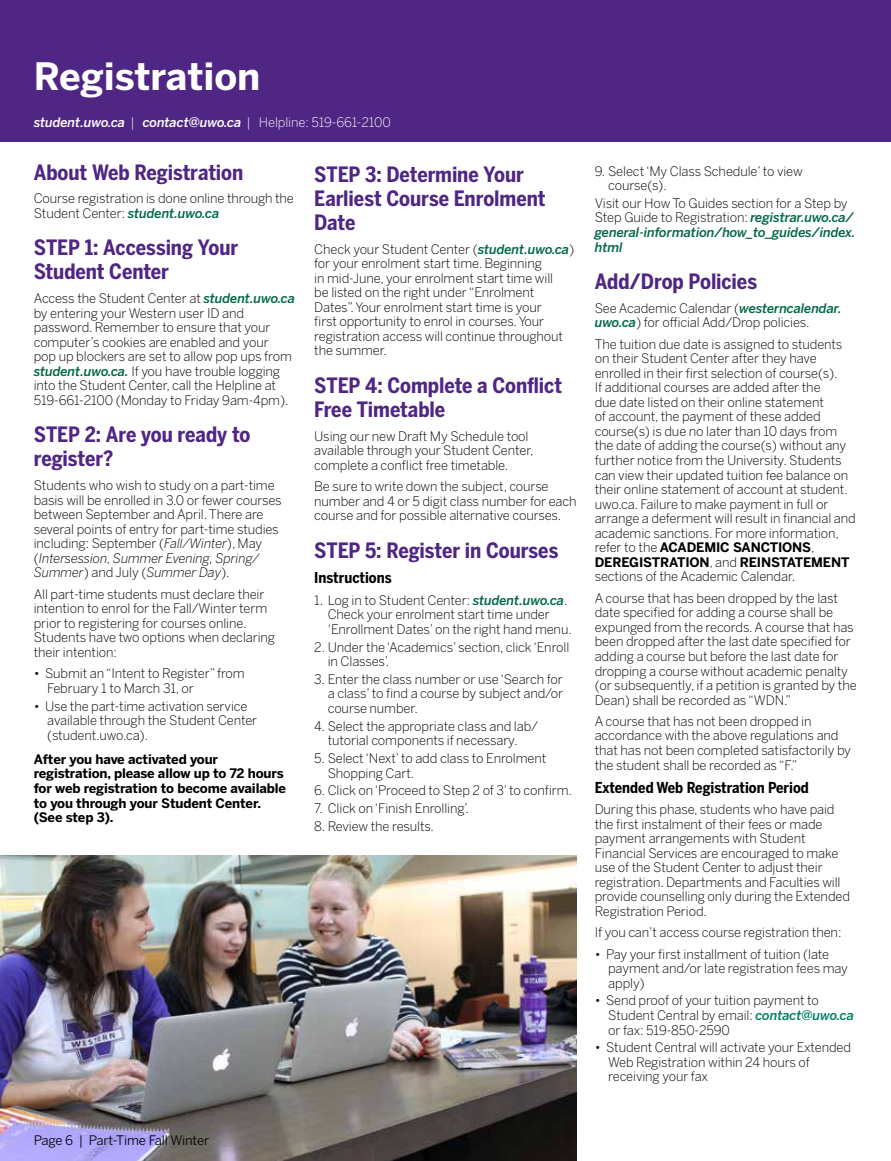
<style>
.page{position:relative;width:891px;height:1161px;background:#fff}
.page>*{position:absolute;margin:0;border:0;box-sizing:border-box;transform-origin:0 0}
.t1{font:700 37.5px "Benton Sans";color:#fff}
.t2{font:700 21px/24px "Benton Sans Cond";letter-spacing:-.005em;color:#4f2683}
.t3{font:700 15px "Benton Sans Cond";color:#000}
.t4{font:300 13.05px/14.5px "Benton Sans";letter-spacing:-.01em;color:#000}
.t5{font:700 13.05px/14.5px "Benton Sans";letter-spacing:-.01em;color:#000}
.t6{font:italic 500 13.05px/14.5px "Benton Sans";letter-spacing:-.01em;color:#006845}
.t7{font:italic 500 13.05px "Benton Sans";letter-spacing:-.01em;color:#fff}
.t8{font:13.05px "Benton Sans";letter-spacing:-.01em;color:#000}
.s1{font-weight:300;font-style:normal}
.s2{font-weight:500;font-style:italic;color:#006845}
.s3{font-style:italic}
.s4{font-weight:300;font-style:normal;color:#000}
.s5{font-weight:700}
.s6{font-weight:500;font-style:italic;color:#008061}
</style>
<div class="page">
<div style="left:878px;top:0;width:13px;height:142px;background:#4f2683"></div>
<div style="left:0;top:0;width:891px;height:141px;background:#4f2683"></div>
<img style="left:0;top:856px;width:577px;height:305px">
<h1 class="t1" style="left:34px;top:54px;width:228px">Registration</h1>
<p class="t7" style="left:34px;top:114px;width:359px">student.uwo.ca <span class="s1">|</span> contact@uwo.ca <span class="s1">| Helpline: 519-661-2100</span></p>
<h2 class="t2" style="left:34px;top:160px;width:211px">About Web Registration</h2>
<p class="t4" style="left:34px;top:191px;width:262px">Course registration is done online through the<br>Student Center: <span class="s2">student.uwo.ca</span></p>
<h2 class="t2" style="left:34px;top:236px;width:206px">STEP 1: Accessing Your<br>Student Center</h2>
<p class="t4" style="left:34px;top:291px;width:263px">Access the Student Center at <span class="s2">student.uwo.ca </span>by entering your Western user ID and password. Remember to ensure that your computer’s cookies are enabled and your<br>pop up blockers are set to allow pop ups from <span class="s2">student.uwo.ca.</span> If you have trouble logging into the Student Center, call the Helpline at 519-661-2100 (Monday to Friday 9am-4pm).</p>
<h2 class="t2" style="left:34px;top:423px;width:218px">STEP 2: Are you ready to register?</h2>
<p class="t4" style="left:34px;top:478px;width:249px">Students who wish to study on a part-time basis will be enrolled in 3.0 or fewer courses between September and April. There are several points of entry for part-time studies including: September (<span class="s3">Fall/Winter</span>), May (<span class="s3">Intersession, Summer Evening, Spring/ Summer</span>) and July (<span class="s3">Summer Day</span>).</p>
<p class="t4" style="left:34px;top:587px;width:243px">All part-time students must declare their intention to enrol for the Fall/Winter term prior to registering for courses online.<br>Students have two options when declaring their intention:</p>
<p class="t4" style="left:47px;top:666px;width:199px;text-indent:-13px">• Submit an “Intent to Register” from<br>February 1 to March 31, or</p>
<p class="t4" style="left:47px;top:698px;width:212px;text-indent:-13px">• Use the part-time activation service available through the Student Center (student.uwo.ca).</p>
<p class="t5" style="left:34px;top:752px;width:254px">After you have activated your registration, please allow up to 72 hours for web registration to become available to you through your Student Center. (See step 3).</p>
<h2 class="t2" style="left:314px;top:162px;width:233px">STEP 3: Determine Your<br>Earliest Course Enrolment<br>Date</h2>
<p class="t4" style="left:314px;top:241px;width:262px">Check your Student Center (<span class="s2">student.uwo.ca</span>) for your enrolment start time. Beginning<br>in mid-June, your enrolment start time will<br>be listed on the right under “Enrolment Dates”. Your enrolment start time is your<br>first opportunity to enrol in courses. Your registration access will continue throughout the summer.</p>
<h2 class="t2" style="left:314px;top:373px;width:249px">STEP 4: Complete a Conflict<br>Free Timetable</h2>
<p class="t4" style="left:314px;top:428px;width:221px">Using our new Draft My Schedule tool available through your Student Center, complete a conflict free timetable.</p>
<p class="t4" style="left:314px;top:479px;width:264px">Be sure to write down the subject, course number and 4 or 5 digit class number for each course and for possible alternative courses.</p>
<h2 class="t2" style="left:314px;top:538px;width:246px">STEP 5: Register in Courses</h2>
<p class="t3" style="left:314px;top:569px;width:79px">Instructions</p>
<p class="t4" style="left:328px;top:592px;width:246px;text-indent:-14px">1. Log in to Student Center: <span class="s2">student.uwo.ca</span>.<br>Check your enrolment start time under ‘Enrollment Dates’ on the right hand menu.</p>
<p class="t4" style="left:328px;top:639px;width:243px;text-indent:-13px">2. Under the ‘Academics’ section, click ‘Enroll in Classes’.</p>
<p class="t4" style="left:328px;top:672px;width:237px;text-align:justify;text-indent:-13px">3. Enter the class number or use ‘Search for a class’ to find a course by subject and/or course number.</p>
<p class="t4" style="left:314px;top:719px;width:225px;text-align:center">4. Select the appropriate class and lab/ tutorial components if necessary.</p>
<p class="t4" style="left:328px;top:751px;width:220px;text-indent:-13px">5. Select ‘Next’ to add class to Enrolment<br>Shopping Cart.</p>
<p class="t4" style="left:314px;top:783px;width:259px">6. Click on ‘Proceed to Step 2 of 3’ to confirm.</p>
<p class="t4" style="left:314px;top:801px;width:156px">7. Click on ‘Finish Enrolling’.</p>
<p class="t4" style="left:314px;top:819px;width:121px">8. Review the results.</p>
<p class="t4" style="left:608px;top:163px;width:196px;text-indent:-13px">9. Select ‘My Class Schedule’ to view course(s).</p>
<p class="t6" style="left:595px;top:196px;width:262px"><span class="s4">Visit our How To Guides section for a Step by Step Guide to Registration:</span> registrar.uwo.ca/ general-information/how_to_guides/index. html</p>
<h2 class="t2" style="left:595px;top:269px;width:164px">Add/Drop Policies</h2>
<p class="t4" style="left:595px;top:301px;width:248px">See Academic Calendar (<span class="s2">westerncalendar. uwo.ca</span>) for official Add/Drop policies.</p>
<p class="t4" style="left:595px;top:336px;width:263px">The tuition due date is assigned to students on their Student Center after they have enrolled in their first selection of course(s).<br>If additional courses are added after the<br>due date listed on their online statement<br>of account, the payment of these added course(s) is due no later than 10 days from the date of adding the course(s) without any further notice from the University. Students can view their updated tuition fee balance on their online statement of account at student. uwo.ca. Failure to make payment in full or arrange a deferment will result in financial and academic sanctions. For more information, refer to the <span class="s5">ACADEMIC SANCTIONS</span>, <span class="s5">DEREGISTRATION</span>, and <span class="s5">REINSTATEMENT </span>sections of the Academic Calendar.</p>
<p class="t4" style="left:595px;top:591px;width:264px">A course that has been dropped by the last date specified for adding a course shall be expunged from the records. A course that has been dropped after the last date specified for adding a course but before the last date for dropping a course without academic penalty (or subsequently, if a petition is granted by the Dean) shall be recorded as “WDN.”</p>
<p class="t4" style="left:595px;top:714px;width:258px">A course that has not been dropped in accordance with the above regulations and that has not been completed satisfactorily by the student shall be recorded as “F.”</p>
<p class="t3" style="left:595px;top:779px;width:216px">Extended Web Registration Period</p>
<p class="t4" style="left:595px;top:802px;width:257px">During this phase, students who have paid the first instalment of their fees or made payment arrangements with Student Financial Services are encouraged to make use of the Student Center to adjust their registration. Departments and Faculties will provide counselling only during the Extended Registration Period.</p>
<p class="t4" style="left:595px;top:925px;width:248px">If you can’t access course registration then:</p>
<p class="t4" style="left:608px;top:946px;width:241px;text-indent:-13px">• Pay your first installment of tuition (late payment and/or late registration fees may apply)</p>
<p class="t4" style="left:608px;top:993px;width:247px;text-indent:-13px">• Send proof of your tuition payment to<br>Student Central by email: <span class="s6">contact@uwo.ca </span>or fax: 519-850-2590</p>
<p class="t4" style="left:608px;top:1040px;width:244px;text-indent:-13px">• Student Central will activate your Extended<br>Web Registration within 24 hours of receiving your fax</p>
<p class="t8" style="left:34px;top:1132px;width:177px">Page 6 | Part-Time Fall Winter</p>
</div>
